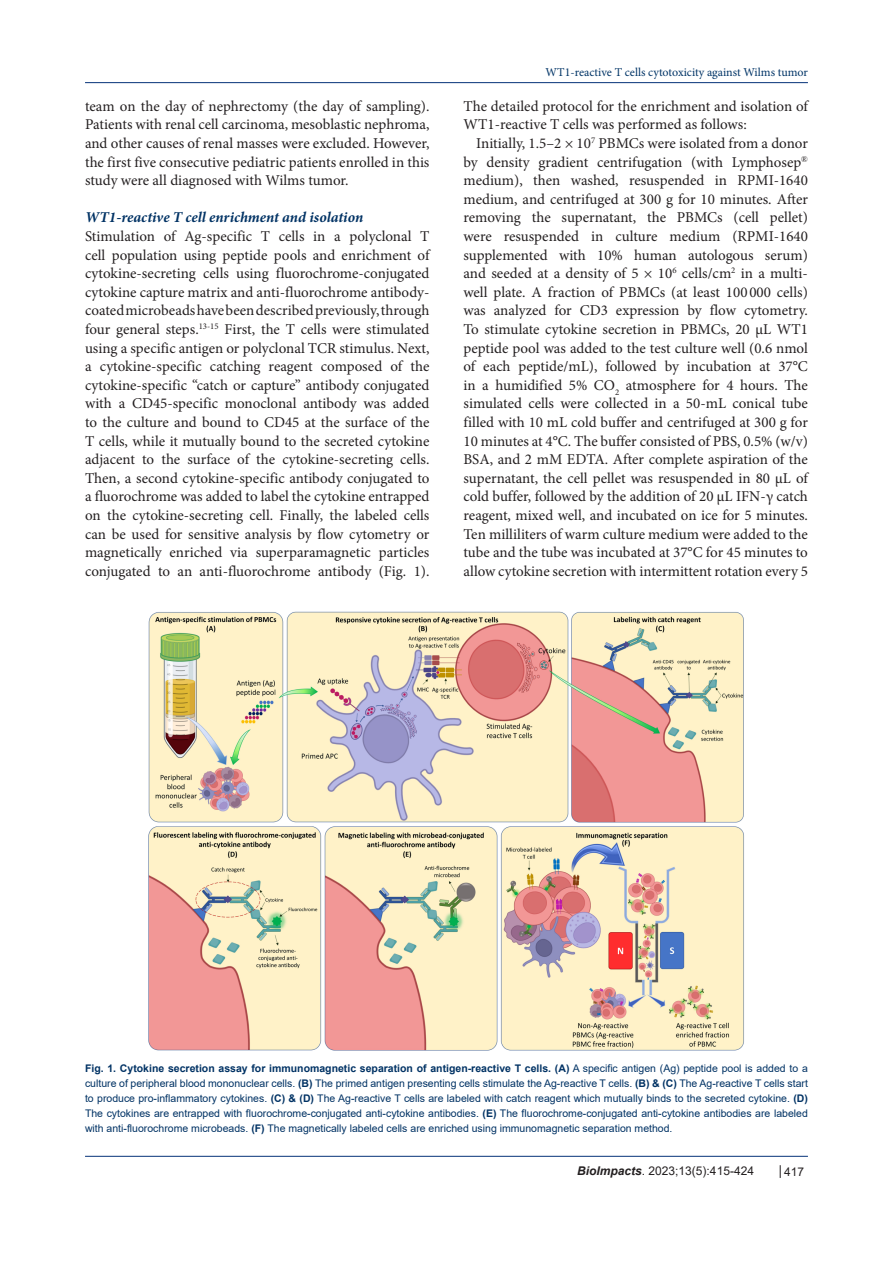
<style>
.page{position:relative;width:893px;height:1263px;background:#fff}
.page>*{position:absolute;margin:0;border:0;box-sizing:border-box;transform-origin:0 0}
.t1{font:15px/18.6px "Minion Pro";color:#231f20;text-align:justify}
.t2{font:italic 700 15px "Minion Pro";color:#003264}
.t3{font:12px "Minion Pro";color:#003466}
.t4{font:12px "Arial";color:#231f20}
.t5{font:10.5px/15px "Arial";color:#003264;text-align:justify}
.s1{font-weight:700}
.s2{font-weight:700;font-style:italic}
</style>
<div class="page">
<hr style="left:85px;top:82px;width:723px;height:1px;background:#053278">
<hr style="left:85px;top:1156px;width:723px;height:1px;background:#053278">
<svg style="left:780px;top:1165px;width:1px;height:13px"></svg>
<img style="left:148px;top:611px;width:596px;height:440px">
<p class="t1" style="left:85px;top:97px;width:346px">team on the day of nephrectomy (the day of sampling).<br>Patients with renal cell carcinoma, mesoblastic nephroma, and other causes of renal masses were excluded. However, the first five consecutive pediatric patients enrolled in this study were all diagnosed with Wilms tumor.</p>
<p class="t2" style="left:85px;top:207px;width:280px">WT1-reactive T cell enrichment and isolation</p>
<p class="t1" style="left:85px;top:227px;width:346px">Stimulation of Ag-specific T cells in a polyclonal T cell population using peptide pools and enrichment of cytokine-secreting cells using fluorochrome-conjugated cytokine capture matrix and anti-fluorochrome antibody&shy;coated microbeads have been described previously, through four general steps.<sup>13-15</sup> First, the T cells were stimulated using a specific antigen or polyclonal TCR stimulus. Next, a cytokine-specific catching reagent composed of the cytokine-specific “catch or capture” antibody conjugated with a CD45-specific monoclonal antibody was added to the culture and bound to CD45 at the surface of the T cells, while it mutually bound to the secreted cytokine adjacent to the surface of the cytokine-secreting cells.<br>Then, a second cytokine-specific antibody conjugated to a fluorochrome was added to label the cytokine entrapped on the cytokine-secreting cell. Finally, the labeled cells can be used for sensitive analysis by flow cytometry or magnetically enriched via superparamagnetic particles conjugated to an anti-fluorochrome antibody (Fig. 1).</p>
<p class="t3" style="left:545px;top:64px;width:264px">WT1-reactive T cells cytotoxicity against Wilms tumor</p>
<p class="t1" style="left:463px;top:97px;width:346px">The detailed protocol for the enrichment and isolation of<br>WT1-reactive T cells was performed as follows:</p>
<p class="t1" style="left:463px;top:134px;width:346px;text-indent:13px">Initially, 1.5–2 × 10<sup>7</sup> PBMCs were isolated from a donor by density gradient centrifugation (with Lymphosep<sup>® </sup>medium), then washed, resuspended in RPMI-1640 medium, and centrifuged at 300 g for 10 minutes. After removing the supernatant, the PBMCs (cell pellet) were resuspended in culture medium (RPMI-1640 supplemented with 10% human autologous serum) and seeded at a density of 5 × 10<sup>6</sup> cells/cm<sup>2</sup> in a multi&shy;well plate. A fraction of PBMCs (at least 100 000 cells) was analyzed for CD3 expression by flow cytometry.<br>To stimulate cytokine secretion in PBMCs, 20 μL WT1 peptide pool was added to the test culture well (0.6 nmol of each peptide/mL), followed by incubation at 37°C in a humidified 5% CO<sub>2</sub> atmosphere for 4 hours. The simulated cells were collected in a 50-mL conical tube filled with 10 mL cold buffer and centrifuged at 300 g for 10 minutes at 4°C. The buffer consisted of PBS, 0.5% (w/v)<br>BSA, and 2 mM EDTA. After complete aspiration of the supernatant, the cell pellet was resuspended in 80 μL of cold buffer, followed by the addition of 20 μL IFN-γ catch reagent, mixed well, and incubated on ice for 5 minutes.<br>Ten milliliters of warm culture medium were added to the tube and the tube was incubated at 37°C for 45 minutes to allow cytokine secretion with intermittent rotation every 5</p>
<p class="t5" style="left:85px;top:1060px;width:724px"><span class="s1">Fig. 1. Cytokine secretion assay for immunomagnetic separation of antigen-reactive T cells. (A)</span> A specific antigen (Ag) peptide pool is added to a culture of peripheral blood mononuclear cells. <span class="s1">(B)</span> The primed antigen presenting cells stimulate the Ag-reactive T cells. <span class="s1">(B) &amp; (C)</span> The Ag-reactive T cells start to produce pro-inflammatory cytokines. <span class="s1">(C) &amp; (D)</span> The Ag-reactive T cells are labeled with catch reagent which mutually binds to the secreted cytokine. <span class="s1">(D)<br></span>The cytokines are entrapped with fluorochrome-conjugated anti-cytokine antibodies. <span class="s1">(E)</span> The fluorochrome-conjugated anti-cytokine antibodies are labeled with anti-fluorochrome microbeads. <span class="s1">(F)</span> The magnetically labeled cells are enriched using immunomagnetic separation method.</p>
<p class="t4" style="left:577px;top:1163px;width:178px"><span class="s2">BioImpacts</span>. 2023;13(5):415-424</p>
<p class="t4" style="left:784px;top:1164px;width:22px">417</p>
</div>
